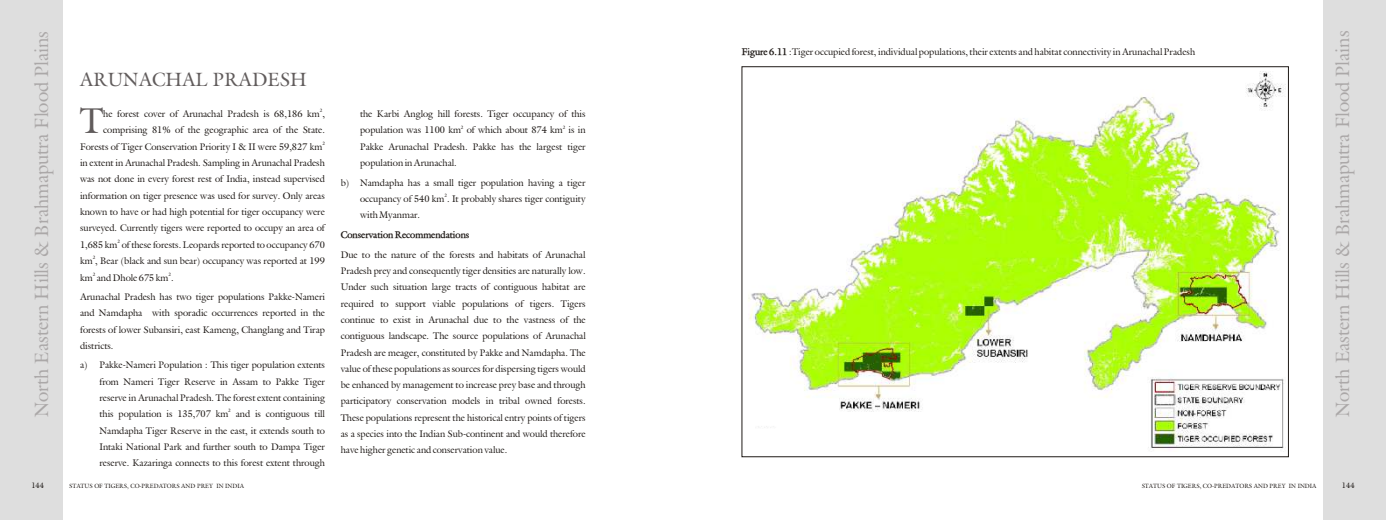
<style>
.page{position:relative;width:1386px;height:520px;background:#fff}
.page>*{position:absolute;margin:0;border:0;box-sizing:border-box;transform-origin:0 0}
.t1{font:35.96px "Galant";color:#615c5c}
.t2{font:19.25px "Galant";color:#aba8a8}
.t3{font:19.25px "Galant";color:#615c5c}
.t4{font:9.62px "Galant";color:#1f1a17}
.t5{font:700 9.62px "Galant";color:#1f1a17}
.t6{font:7.88px "Galant";color:#1f1a17}
.t7{font:6.12px "Galant";color:#1f1a17}
.t8{font:4.81px "Galant";color:#1f1a17}
.s1{font-weight:700}
</style>
<div class="page">
<div style="left:1323px;top:0;width:63px;height:520px;background:#dedede"></div>
<div style="left:0;top:0;width:63px;height:520px;background:#dedede"></div>
<img style="left:748px;top:72px;width:538px;height:378px">
<div style="left:755px;top:429px;width:81px;height:20px;background:#fff"></div>
<h2 class="t2" style="left:29px;top:417px;width:388px;rotate:-90deg">North Eastern Hills &amp; Brahmaputra Flood Plains</h2>
<h2 class="t2" style="left:1330px;top:417px;width:388px;rotate:-90deg">North Eastern Hills &amp; Brahmaputra Flood Plains</h2>
<p class="t4" style="left:742px;top:46px;width:455px"><span class="s1">Figure 6.11</span> :Tiger occupied forest, individual populations, their extents and habitat connectivity in Arunachal Pradesh</p>
<h2 class="t3" style="left:80px;top:67px;width:228px">ARUNACHAL PRADESH</h2>
<h1 class="t1" style="left:80px;top:98px;width:25px">T</h1>
<p class="t8" style="left:320px;top:108px;width:4px">2</p>
<p class="t4" style="left:103px;top:108px;width:223px">he forest cover of Arunachal Pradesh is 68,186 km ,</p>
<p class="t4" style="left:360px;top:108px;width:227px">the Karbi Anglog hill forests. Tiger occupancy of this</p>
<p class="t8" style="left:461px;top:124px;width:4px">2</p>
<p class="t8" style="left:563px;top:124px;width:4px">2</p>
<p class="t4" style="left:103px;top:124px;width:223px">comprising 81% of the geographic area of the State.</p>
<p class="t4" style="left:360px;top:124px;width:227px">population was 1100 km of which about 874 km is in</p>
<p class="t8" style="left:322px;top:140px;width:4px">2</p>
<p class="t4" style="left:80px;top:140px;width:244px">Forests of Tiger Conservation Priority I &amp; II were 59,827 km</p>
<p class="t4" style="left:360px;top:140px;width:227px">Pakke Arunachal Pradesh. Pakke has the largest tiger</p>
<p class="t4" style="left:80px;top:157px;width:246px">in extent in Arunachal Pradesh. Sampling in Arunachal Pradesh</p>
<p class="t4" style="left:360px;top:157px;width:98px">population in Arunachal.</p>
<p class="t4" style="left:80px;top:173px;width:246px">was not done in every forest rest of India, instead supervised</p>
<p class="t4" style="left:341px;top:176px;width:246px">b) Namdapha has a small tiger population having a tiger</p>
<p class="t8" style="left:445px;top:192px;width:4px">2</p>
<p class="t4" style="left:80px;top:189px;width:246px">information on tiger presence was used for survey. Only areas</p>
<p class="t4" style="left:360px;top:192px;width:227px">occupancy of 540 km . It probably shares tiger contiguity</p>
<p class="t4" style="left:80px;top:205px;width:246px">known to have or had high potential for tiger occupancy were</p>
<p class="t4" style="left:360px;top:209px;width:62px">with Myanmar.</p>
<p class="t4" style="left:80px;top:222px;width:246px">surveyed. Currently tigers were reported to occupy an area of</p>
<p class="t5" style="left:341px;top:228px;width:130px">Conservation Recommendations</p>
<p class="t8" style="left:118px;top:238px;width:4px">2</p>
<p class="t4" style="left:80px;top:238px;width:246px">1,685 km of these forests. Leopards reported to occupancy 670</p>
<p class="t4" style="left:341px;top:248px;width:246px">Due to the nature of the forests and habitats of Arunachal</p>
<p class="t8" style="left:93px;top:254px;width:4px">2</p>
<p class="t4" style="left:80px;top:255px;width:246px">km , Bear (black and sun bear) occupancy was reported at 199</p>
<p class="t4" style="left:341px;top:265px;width:246px">Pradesh prey and consequently tiger densities are naturally low.</p>
<p class="t8" style="left:93px;top:271px;width:4px">2</p>
<p class="t8" style="left:169px;top:271px;width:4px">2</p>
<p class="t4" style="left:80px;top:271px;width:95px">km and Dhole 675 km .</p>
<p class="t4" style="left:341px;top:281px;width:246px">Under such situation large tracts of contiguous habitat are</p>
<p class="t4" style="left:80px;top:290px;width:246px">Arunachal Pradesh has two tiger populations Pakke-Nameri</p>
<p class="t4" style="left:341px;top:297px;width:246px">required to support viable populations of tigers. Tigers</p>
<p class="t4" style="left:80px;top:307px;width:246px">and Namdapha with sporadic occurrences reported in the</p>
<p class="t4" style="left:341px;top:313px;width:246px">continue to exist in Arunachal due to the vastness of the</p>
<p class="t4" style="left:80px;top:323px;width:246px">forests of lower Subansiri, east Kameng, Changlang and Tirap</p>
<p class="t4" style="left:341px;top:330px;width:247px">contiguous landscape. The source populations of Arunachal</p>
<p class="t4" style="left:80px;top:339px;width:35px">districts.</p>
<p class="t4" style="left:341px;top:346px;width:246px">Pradesh are meager, constituted by Pakke and Namdapha. The</p>
<p class="t4" style="left:80px;top:359px;width:246px">a) Pakke-Nameri Population : This tiger population extents</p>
<p class="t4" style="left:341px;top:362px;width:246px">value of these populations as sources for dispersing tigers would</p>
<p class="t4" style="left:99px;top:375px;width:227px">from Nameri Tiger Reserve in Assam to Pakke Tiger</p>
<p class="t4" style="left:341px;top:379px;width:246px">be enhanced by management to increase prey base and through</p>
<p class="t4" style="left:99px;top:391px;width:227px">reserve in Arunachal Pradesh. The forest extent containing</p>
<p class="t4" style="left:341px;top:395px;width:246px">participatory conservation models in tribal owned forests.</p>
<p class="t8" style="left:228px;top:408px;width:4px">2</p>
<p class="t4" style="left:99px;top:408px;width:227px">this population is 135,707 km and is contiguous till</p>
<p class="t4" style="left:341px;top:411px;width:246px">These populations represent the historical entry points of tigers</p>
<p class="t4" style="left:99px;top:424px;width:227px">Namdapha Tiger Reserve in the east, it extends south to</p>
<p class="t4" style="left:341px;top:427px;width:246px">as a species into the Indian Sub-continent and would therefore</p>
<p class="t4" style="left:99px;top:440px;width:227px">Intaki National Park and further south to Dampa Tiger</p>
<p class="t4" style="left:341px;top:444px;width:168px">have higher genetic and conservation value.</p>
<p class="t4" style="left:99px;top:456px;width:227px">reserve. Kazaringa connects to this forest extent through</p>
<p class="t6" style="left:31px;top:480px;width:14px">144</p>
<p class="t7" style="left:69px;top:481px;width:176px">STATUS OF TIGERS, CO-PREDATORS AND PREY IN INDIA</p>
<p class="t7" style="left:1142px;top:481px;width:176px">STATUS OF TIGERS, CO-PREDATORS AND PREY IN INDIA</p>
<p class="t6" style="left:1342px;top:480px;width:14px">144</p>
</div>
